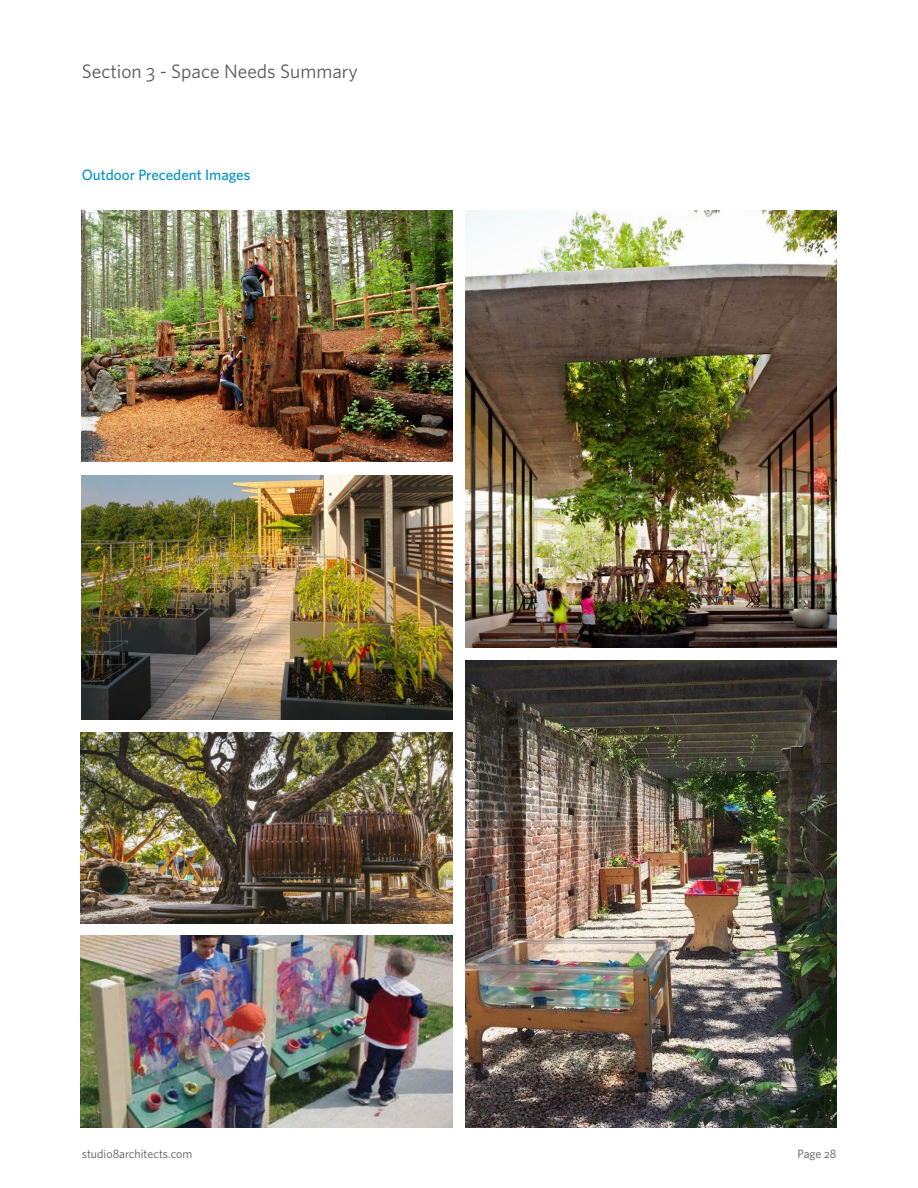
<style>
.page{position:relative;width:918px;height:1188px;background:#fff}
.page>*{position:absolute;margin:0;border:0;box-sizing:border-box;transform-origin:0 0}
.t1{font:19.5px "Whitney";color:#58595b}
.t2{font:500 15px "Whitney";color:#0092c8}
.t3{font:12px "Whitney";color:#58595b}
</style>
<div class="page">
<img style="left:81px;top:210px;width:372px;height:252px">
<img style="left:81px;top:475px;width:372px;height:245px">
<img style="left:80px;top:732px;width:372px;height:192px">
<img style="left:465px;top:210px;width:372px;height:438px">
<img style="left:465px;top:660px;width:372px;height:468px">
<img style="left:80px;top:936px;width:372px;height:192px">
<h1 class="t1" style="left:82px;top:58px;width:278px">Section 3 - Space Needs Summary</h1>
<p class="t2" style="left:82px;top:165px;width:170px">Outdoor Precedent Images</p>
<p class="t3" style="left:82px;top:1146px;width:112px">studio8architects.com</p>
<p class="t3" style="left:798px;top:1146px;width:40px">Page 28</p>
</div>
